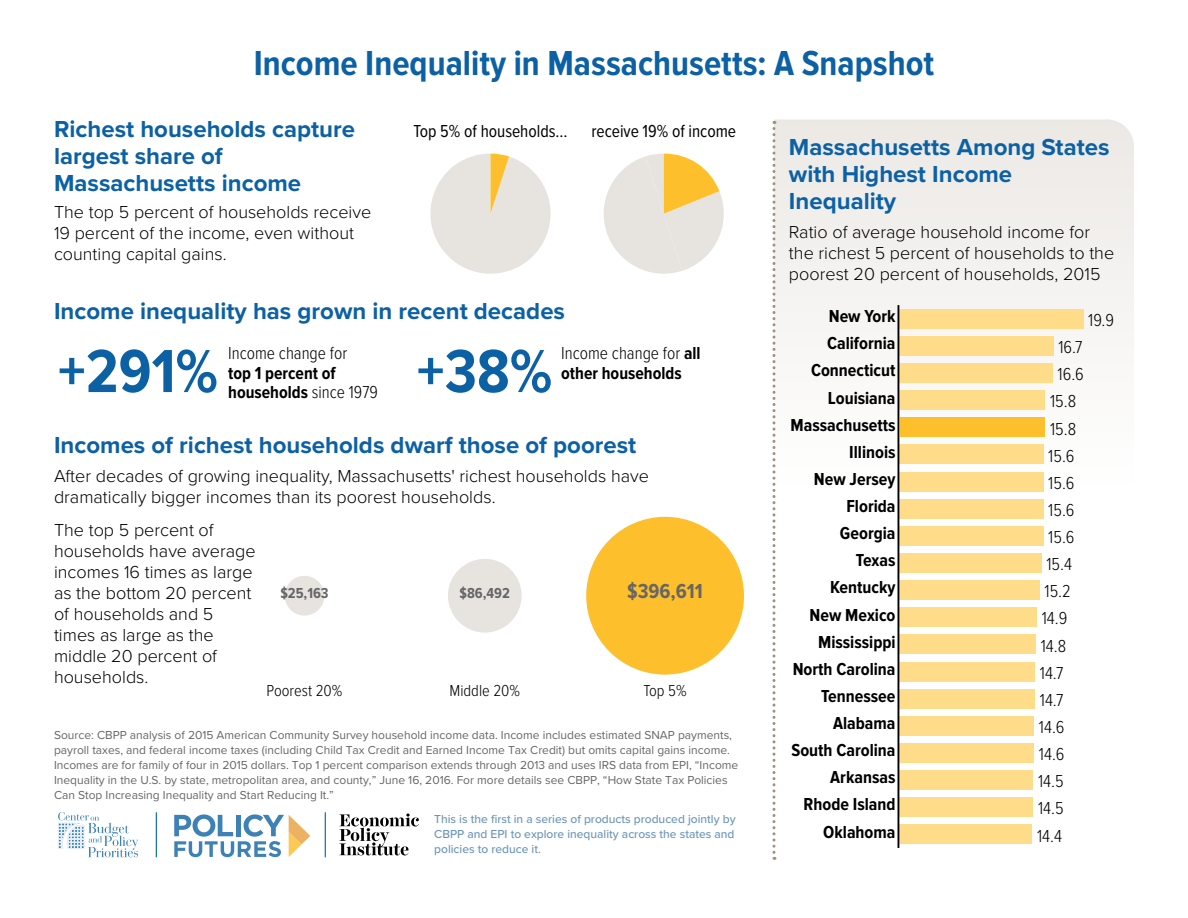
<style>
.page{position:relative;width:1188px;height:918px;background:#fff}
.page>*{position:absolute;margin:0;border:0;box-sizing:border-box;transform-origin:0 0}
.t1{font:700 63px "Proxima Nova Cond";color:#0c61a4}
.t2{font:700 36px "Proxima Nova Cond";color:#0c61a4}
.t3{font:700 24px/27px "Proxima Nova";color:#0c61a4}
.t4{font:700 21px "Proxima Nova Cond";color:#666}
.t5{font:300 18px/21px "Proxima Nova";color:#000}
.t6{font:700 18px/19.5px "Proxima Nova Cond";color:#000}
.t7{font:300 18px "Proxima Nova Cond";color:#000}
.t8{font:18px "Proxima Nova Cond";color:#000}
.t9{font:300 16.5px "Proxima Nova Cond";color:#000}
.t10{font:700 15px "Proxima Nova Cond";color:#666}
.t11{font:12px/15px "Proxima Nova";color:#666}
.t12{font:500 12px/15px "Proxima Nova";color:#6c96b7;text-align:justify}
.s1{font-weight:300}
.s2{font-weight:700}
</style>
<div class="page">
<svg style="left:774px;top:119px;width:360px;height:741px"></svg>
<svg style="left:174px;top:814px;width:136px;height:43px"></svg>
<svg style="left:58px;top:812px;width:80px;height:45px"></svg>
<hr style="left:156px;top:812px;width:1px;height:45px;background:#0563a6">
<hr style="left:325px;top:812px;width:1px;height:45px;background:#0563a6">
<svg style="left:339px;top:814px;width:80px;height:41px"></svg>
<div style="left:285px;top:576px;width:39px;height:40px;background:#e7e3df;border-radius:20px"></div>
<div style="left:448px;top:559px;width:74px;height:74px;background:#e7e3df;border-radius:37px"></div>
<div style="left:586px;top:517px;width:158px;height:158px;background:#fdbf2b;border-radius:79px"></div>
<svg style="left:772px;top:121px;width:3px;height:739px"></svg>
<svg style="left:604px;top:154px;width:120px;height:120px"></svg>
<svg style="left:430px;top:154px;width:121px;height:120px"></svg>
<div style="left:898px;top:309px;width:185px;height:20px;background:#fedc89"></div>
<div style="left:898px;top:336px;width:156px;height:20px;background:#fedc89"></div>
<div style="left:898px;top:363px;width:155px;height:20px;background:#fedc89"></div>
<div style="left:898px;top:390px;width:147px;height:20px;background:#fedc89"></div>
<div style="left:898px;top:445px;width:146px;height:19px;background:#fedc89"></div>
<div style="left:898px;top:472px;width:146px;height:19px;background:#fedc89"></div>
<div style="left:898px;top:499px;width:146px;height:20px;background:#fedc89"></div>
<div style="left:898px;top:526px;width:146px;height:20px;background:#fedc89"></div>
<div style="left:898px;top:553px;width:144px;height:20px;background:#fedc89"></div>
<div style="left:898px;top:580px;width:142px;height:20px;background:#fedc89"></div>
<div style="left:898px;top:607px;width:139px;height:20px;background:#fedc89"></div>
<div style="left:898px;top:635px;width:138px;height:19px;background:#fedc89"></div>
<div style="left:898px;top:662px;width:137px;height:19px;background:#fedc89"></div>
<div style="left:898px;top:689px;width:137px;height:19px;background:#fedc89"></div>
<div style="left:898px;top:716px;width:136px;height:20px;background:#fedc89"></div>
<div style="left:898px;top:743px;width:136px;height:20px;background:#fedc89"></div>
<div style="left:898px;top:770px;width:135px;height:20px;background:#fedc89"></div>
<div style="left:898px;top:797px;width:135px;height:20px;background:#fedc89"></div>
<div style="left:898px;top:825px;width:134px;height:19px;background:#fedc89"></div>
<div style="left:898px;top:418px;width:147px;height:19px;background:#fdbf2b"></div>
<hr style="left:898px;top:305px;width:1px;height:543px;background:#000">
<h2 class="t2" style="left:254px;top:43px;width:682px">Income Inequality in Massachusetts: A Snapshot</h2>
<h3 class="t3" style="left:54px;top:116px;width:303px">Richest households capture largest share of<br>Massachusetts income</h3>
<h3 class="t5" style="left:54px;top:202px;width:319px">The top 5 percent of households receive<br>19 percent of the income, even without counting capital gains.</h3>
<h3 class="t8" style="left:413px;top:121px;width:156px">Top 5% of households…</h3>
<h3 class="t8" style="left:591px;top:121px;width:146px">receive 19% of income</h3>
<h3 class="t3" style="left:54px;top:298px;width:513px">Income inequality has grown in recent decades</h3>
<h3 class="t7" style="left:228px;top:343px;width:121px">Income change for</h3>
<h3 class="t6" style="left:228px;top:364px;width:151px">top 1 percent of households <span class="s1">since 1979</span></h3>
<h1 class="t1" style="left:58px;top:336px;width:162px">+291%</h1>
<h1 class="t1" style="left:417px;top:336px;width:137px">+38%</h1>
<h3 class="t7" style="left:561px;top:343px;width:141px">Income change for <span class="s2">all</span></h3>
<h3 class="t6" style="left:561px;top:364px;width:122px">other households</h3>
<h3 class="t3" style="left:54px;top:432px;width:584px">Incomes of richest households dwarf those of poorest</h3>
<h3 class="t5" style="left:54px;top:466px;width:596px">After decades of growing inequality, Massachusetts' richest households have dramatically bigger incomes than its poorest households.</h3>
<h3 class="t5" style="left:54px;top:520px;width:203px">The top 5 percent of households have average incomes 16 times as large as the bottom 20 percent of households and 5 times as large as the middle 20 percent of households.</h3>
<p class="t10" style="left:280px;top:585px;width:50px">$25,163</p>
<p class="t10" style="left:460px;top:585px;width:52px">$86,492</p>
<h3 class="t4" style="left:627px;top:579px;width:77px">$396,611</h3>
<h3 class="t9" style="left:267px;top:681px;width:77px">Poorest 20%</h3>
<h3 class="t9" style="left:449px;top:681px;width:72px">Middle 20%</h3>
<h3 class="t9" style="left:643px;top:681px;width:45px">Top 5%</h3>
<p class="t11" style="left:54px;top:728px;width:686px">Source: CBPP analysis of 2015 American Community Survey household income data. Income includes estimated SNAP payments, payroll taxes, and federal income taxes (including Child Tax Credit and Earned Income Tax Credit) but omits capital gains income.<br>Incomes are for family of four in 2015 dollars. Top 1 percent comparison extends through 2013 and uses IRS data from EPI, “Income Inequality in the U.S. by state, metropolitan area, and county,” June 16, 2016. For more details see CBPP, “How State Tax Policies Can Stop Increasing Inequality and Start Reducing It.”</p>
<p class="t12" style="left:434px;top:812px;width:303px">This is the first in a series of products produced jointly by CBPP and EPI to explore inequality across the states and policies to reduce it.</p>
<h3 class="t3" style="left:789px;top:134px;width:322px">Massachusetts Among States with Highest Income<br>Inequality</h3>
<h3 class="t5" style="left:789px;top:221px;width:327px">Ratio of average household income for the richest 5 percent of households to the poorest 20 percent of households, 2015</h3>
<h3 class="t6" style="left:829px;top:307px;width:68px">New York</h3>
<h3 class="t6" style="left:827px;top:334px;width:70px">California</h3>
<h3 class="t6" style="left:811px;top:361px;width:86px">Connecticut</h3>
<h3 class="t6" style="left:828px;top:388px;width:69px">Louisiana</h3>
<h3 class="t6" style="left:791px;top:416px;width:107px">Massachusetts</h3>
<h3 class="t6" style="left:849px;top:443px;width:48px">Illinois</h3>
<h3 class="t6" style="left:814px;top:470px;width:83px">New Jersey</h3>
<h3 class="t6" style="left:846px;top:497px;width:51px">Florida</h3>
<h3 class="t6" style="left:840px;top:524px;width:57px">Georgia</h3>
<h3 class="t6" style="left:856px;top:551px;width:41px">Texas</h3>
<h3 class="t6" style="left:830px;top:578px;width:67px">Kentucky</h3>
<h3 class="t6" style="left:810px;top:605px;width:88px">New Mexico</h3>
<h3 class="t6" style="left:818px;top:633px;width:79px">Mississippi</h3>
<h3 class="t6" style="left:793px;top:660px;width:104px">North Carolina</h3>
<h3 class="t6" style="left:821px;top:687px;width:76px">Tennessee</h3>
<h3 class="t6" style="left:833px;top:714px;width:64px">Alabama</h3>
<h3 class="t6" style="left:791px;top:741px;width:106px">South Carolina</h3>
<h3 class="t6" style="left:830px;top:768px;width:67px">Arkansas</h3>
<h3 class="t6" style="left:804px;top:795px;width:94px">Rhode Island</h3>
<h3 class="t7" style="left:1088px;top:309px;width:27px">19.9</h3>
<h3 class="t7" style="left:1058px;top:336px;width:26px">16.7</h3>
<h3 class="t7" style="left:1058px;top:364px;width:28px">16.6</h3>
<h3 class="t7" style="left:1050px;top:391px;width:28px">15.8</h3>
<h3 class="t7" style="left:1050px;top:418px;width:28px">15.8</h3>
<h3 class="t7" style="left:1048px;top:445px;width:28px">15.6</h3>
<h3 class="t7" style="left:1048px;top:472px;width:28px">15.6</h3>
<h3 class="t7" style="left:1048px;top:499px;width:28px">15.6</h3>
<h3 class="t7" style="left:1048px;top:526px;width:28px">15.6</h3>
<h3 class="t7" style="left:1046px;top:553px;width:27px">15.4</h3>
<h3 class="t7" style="left:1045px;top:581px;width:28px">15.2</h3>
<h3 class="t7" style="left:1042px;top:608px;width:27px">14.9</h3>
<h3 class="t7" style="left:1041px;top:635px;width:27px">14.8</h3>
<h3 class="t7" style="left:1040px;top:662px;width:25px">14.7</h3>
<h3 class="t7" style="left:1040px;top:689px;width:25px">14.7</h3>
<h3 class="t7" style="left:1039px;top:716px;width:27px">14.6</h3>
<h3 class="t7" style="left:1039px;top:743px;width:27px">14.6</h3>
<h3 class="t7" style="left:1038px;top:771px;width:27px">14.5</h3>
<h3 class="t7" style="left:1038px;top:798px;width:27px">14.5</h3>
<h3 class="t6" style="left:823px;top:822px;width:74px">Oklahoma</h3>
<h3 class="t7" style="left:1037px;top:825px;width:26px">14.4</h3>
</div>
